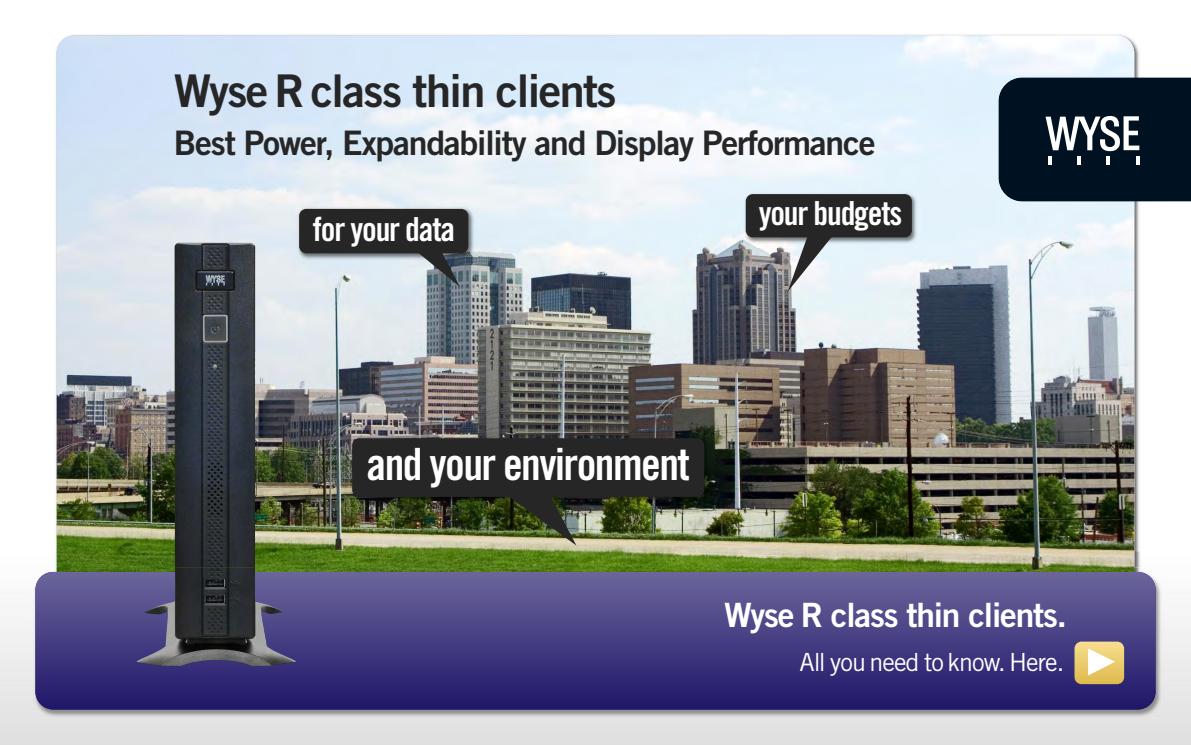
<style>
.page{position:relative;width:1191px;height:745px;background:#fff}
.page>*{position:absolute;margin:0;border:0;box-sizing:border-box;transform-origin:0 0}
.t1{font:45.12px "Trade Gothic Bold Two";letter-spacing:-.035em;color:#272627}
.t2{font:44.5px "Trade Gothic Bold Cond Twenty";letter-spacing:-.035em;color:#fff}
.t3{font:33.75px "Trade Gothic Bold Two";letter-spacing:-.035em;color:#272627}
.t4{font:33.5px "Trade Gothic Bold Two";letter-spacing:-.035em;color:#fff}
.t5{font:33.12px "Trade Gothic Bold Cond Twenty";letter-spacing:-.035em;color:#fff}
.t6{font:25px "Trade Gothic";letter-spacing:-.035em;color:#fff}
</style>
<div class="page">
<img style="left:57px;top:35px;width:1077px;height:567px;border-radius:18px">
<svg style="left:998px;top:77px;width:193px;height:124px;background:#152634"></svg>
<img style="left:31px;top:570px;width:1134px;height:148px">
<img style="left:57px;top:567px;width:1077px;height:4px">
<div style="left:35px;top:571px;width:1120px;height:138px;background:linear-gradient(to bottom,#6c669c,#211869);border-radius:18px"></div>
<img style="left:1074px;top:641px;width:50px;height:42px">
<svg style="left:1088px;top:648px;width:27px;height:27px"></svg>
<img style="left:174px;top:242px;width:81px;height:329px">
<img style="left:136px;top:571px;width:139px;height:90px">
<img style="left:347px;top:433px;width:367px;height:73px">
<div style="left:352px;top:438px;width:352px;height:58px;background:#272627;border-radius:7px"></div>
<svg style="left:498px;top:496px;width:78px;height:49px;background:#4d5439"></svg>
<img style="left:295px;top:204px;width:182px;height:59px">
<div style="left:299px;top:209px;width:169px;height:44px;background:#272627;border-radius:7px"></div>
<img style="left:741px;top:189px;width:180px;height:58px">
<div style="left:745px;top:194px;width:167px;height:43px;background:#272627;border-radius:7px"></div>
<svg style="left:787px;top:237px;width:50px;height:54px"></svg>
<svg style="left:412px;top:253px;width:48px;height:33px;background:#767f86"></svg>
<h1 class="t1" style="left:174px;top:74px;width:444px">Wyse R class thin clients</h1>
<p class="t3" style="left:174px;top:130px;width:703px">Best Power, Expandability and Display Performance</p>
<p class="t5" style="left:313px;top:217px;width:144px">for your data</p>
<p class="t5" style="left:758px;top:201px;width:145px">your budgets</p>
<h2 class="t2" style="left:366px;top:447px;width:325px">and your environment</h2>
<p class="t4" style="left:724px;top:602px;width:344px">Wyse R class thin clients.</p>
<p class="t6" style="left:799px;top:652px;width:266px">All you need to know. Here.</p>
</div>
